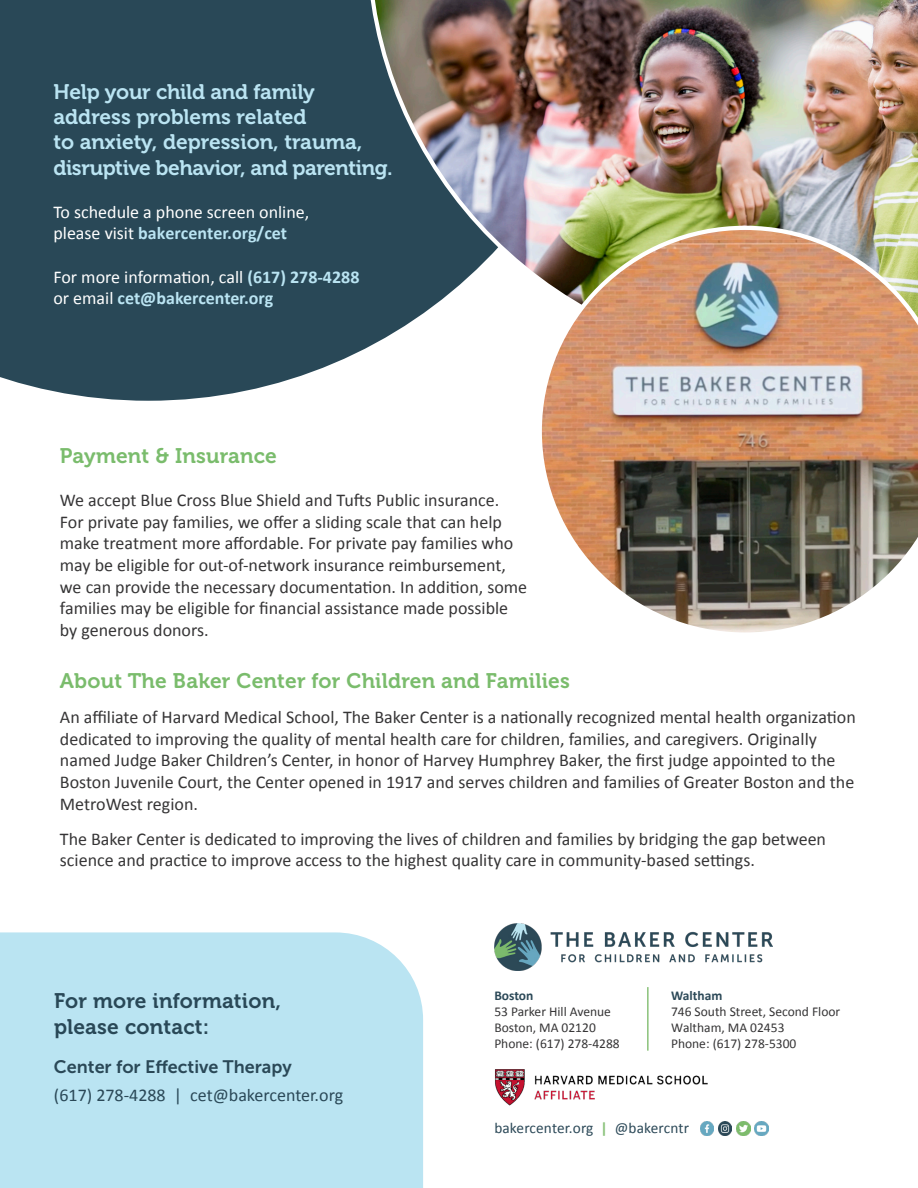
<style>
.page{position:relative;width:918px;height:1188px;background:#fff}
.page>*{position:absolute;margin:0;border:0;box-sizing:border-box;transform-origin:0 0}
.Pull_quote{font:21px/25.2px "Museo 700";letter-spacing:-.01em;color:#bae4f2}
.Body_copy{font:21px "Museo 700";letter-spacing:.01em;color:#7abc6c}
.Sub_head{font:21px/25.2px "Museo 700";letter-spacing:.01em;color:#294857}
.Sub_head-2{font:21px "Museo 700";letter-spacing:.01em;color:#7abc6c}
.Body_copy-2{font:18px/21.6px "Calibri";color:#363536}
.Pull_quote-2{font:700 18px/21.6px "Calibri";letter-spacing:-.005em;color:#bae4f2}
.Pull_quote-3{font:18px/21.6px "Calibri";color:#fff}
.Paragraph_Style_1{font:18px "Calibri";color:#2a4857}
.Paragraph_Style_1-2{font:18px "Museo Sans 700";color:#2a4857}
.t1{font:15.3px "Calibri";letter-spacing:.01em;color:#2c4958}
.t2{font:13.5px/16.2px "Calibri";color:#363536}
.s1{font-weight:700;color:#bae4f2}
.s2{font-weight:400;color:#fff}
.s3{font-weight:700;color:#2c4958}
.s4{font-weight:700;color:#8ac27a}
</style>
<div class="page">
<div style="left:0;top:0;width:366px;height:401px;background:#294857"></div>
<img style="left:366px;top:0;width:552px;height:348px">
<div style="left:0;top:932px;width:423px;height:256px;background:#bae4f2"></div>
<img style="left:538px;top:226px;width:380px;height:407px">
<img style="left:494px;top:923px;width:278px;height:48px">
<img style="left:495px;top:1069px;width:213px;height:37px">
<img style="left:718px;top:1122px;width:14px;height:14px">
<img style="left:700px;top:1122px;width:14px;height:14px">
<img style="left:736px;top:1122px;width:14px;height:14px">
<img style="left:755px;top:1122px;width:14px;height:14px">
<hr style="left:647px;top:987px;width:2px;height:64px;background:#8ac27a">
<p class="Pull_quote" style="left:53px;top:79px;width:341px">Help your child and family address problems related<br>to anxiety, depression, trauma, disruptive behavior, and parenting.</p>
<p class="Pull_quote-3" style="left:53px;top:200px;width:257px">To schedule a phone screen online, please visit <span class="s1">bakercenter.org/cet</span></p>
<p class="Pull_quote-2" style="left:53px;top:265px;width:308px"><span class="s2">For more information, call</span> (617) 278-4288 <span class="s2">or email</span> cet@bakercenter.org</p>
<p class="Sub_head-2" style="left:60px;top:444px;width:218px">Payment &amp; Insurance</p>
<p class="Body_copy-2" style="left:60px;top:489px;width:469px">We accept Blue Cross Blue Shield and Tufts Public insurance.<br>For private pay families, we offer a sliding scale that can help make treatment more affordable. For private pay families who may be eligible for out-of-network insurance reimbursement, we can provide the necessary documentation. In addition, some families may be eligible for financial assistance made possible by generous donors.</p>
<p class="Body_copy" style="left:60px;top:669px;width:512px">About The Baker Center for Children and Families</p>
<p class="Body_copy-2" style="left:60px;top:706px;width:797px">An affiliate of Harvard Medical School, The Baker Center is a nationally recognized mental health organization dedicated to improving the quality of mental health care for children, families, and caregivers. Originally named Judge Baker Children’s Center, in honor of Harvey Humphrey Baker, the first judge appointed to the Boston Juvenile Court, the Center opened in 1917 and serves children and families of Greater Boston and the MetroWest region.</p>
<p class="Body_copy-2" style="left:60px;top:827px;width:768px">The Baker Center is dedicated to improving the lives of children and families by bridging the gap between science and practice to improve access to the highest quality care in community-based settings.</p>
<p class="Sub_head" style="left:54px;top:989px;width:229px">For more information, please contact:</p>
<p class="Paragraph_Style_1-2" style="left:54px;top:1057px;width:239px">Center for Effective Therapy</p>
<p class="Paragraph_Style_1" style="left:54px;top:1083px;width:291px">(617) 278-4288 | cet@bakercenter.org</p>
<p class="t2" style="left:494px;top:987px;width:127px"><span class="s3">Boston<br></span>53 Parker Hill Avenue<br>Boston, MA 02120<br>Phone: (617) 278-4288</p>
<p class="t2" style="left:671px;top:987px;width:171px"><span class="s3">Waltham<br></span>746 South Street, Second Floor<br>Waltham, MA 02453<br>Phone: (617) 278-5300</p>
<p class="t1" style="left:494px;top:1117px;width:196px">bakercenter.org <span class="s4">|</span> @bakercntr</p>
</div>
